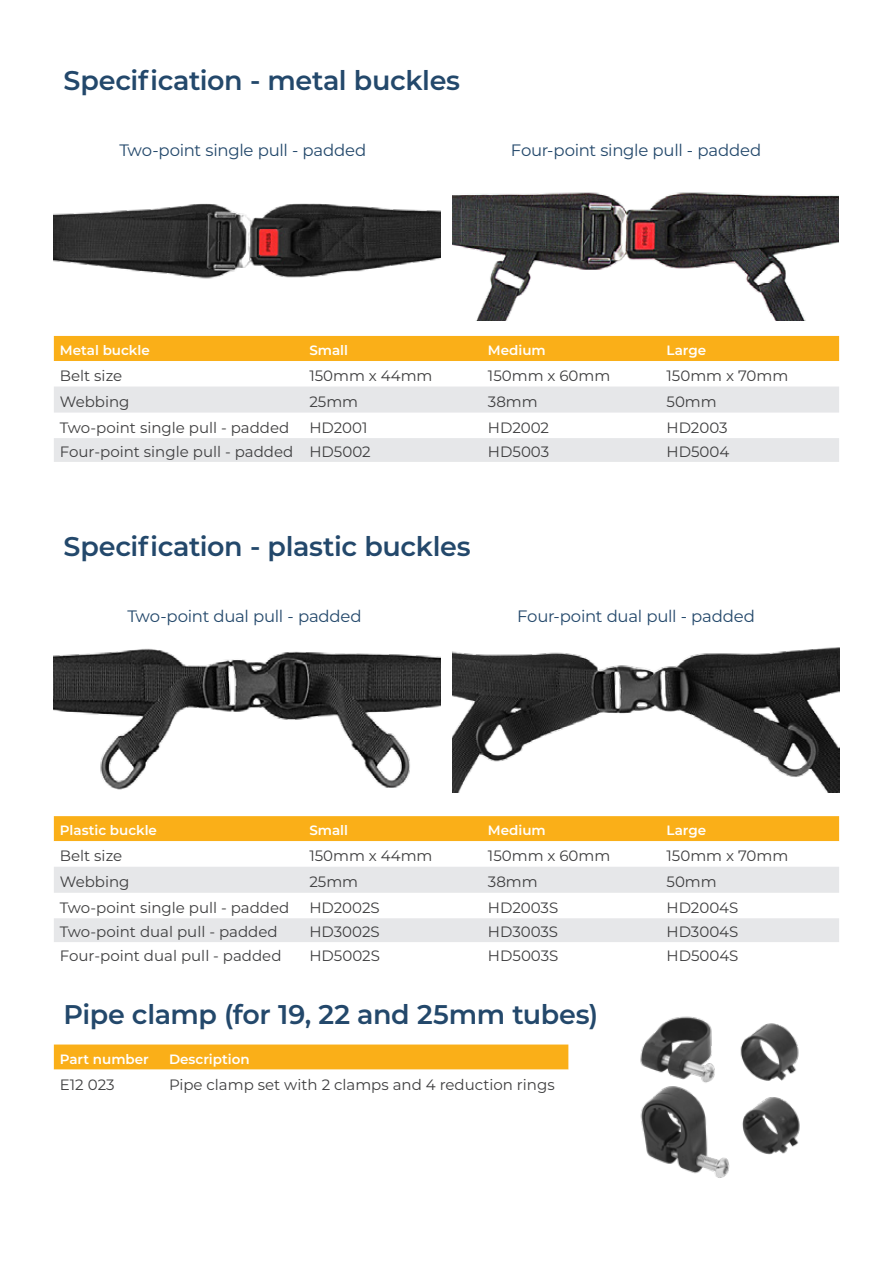
<style>
.page{position:relative;width:893px;height:1263px;background:#fff}
.page>*{position:absolute;margin:0;border:0;box-sizing:border-box;transform-origin:0 0}
.t1{font:600 27px "Montserrat";letter-spacing:-.015em;color:#23486b}
.t2{font:16.5px "Montserrat";letter-spacing:-.015em;color:#23486b}
.t3{font:15px "Montserrat";color:#3e3e3f}
.t4{font:600 13.5px "Montserrat";color:#fff}
</style>
<div class="page">
<img style="left:54px;top:649px;width:387px;height:141px">
<img style="left:452px;top:647px;width:387px;height:145px">
<img style="left:54px;top:203px;width:387px;height:76px">
<img style="left:452px;top:192px;width:387px;height:129px">
<div style="left:54px;top:336px;width:785px;height:25px;background:#faaf18"></div>
<svg style="left:54px;top:386px;width:785px;height:76px;fill:#e6e7e9"></svg>
<div style="left:54px;top:816px;width:785px;height:25px;background:#faaf18"></div>
<svg style="left:54px;top:841px;width:785px;height:1px"></svg>
<svg style="left:54px;top:867px;width:785px;height:75px;fill:#e6e7e9"></svg>
<svg style="left:54px;top:1044px;width:514px;height:26px;background:#fab222"></svg>
<img style="left:640px;top:1016px;width:160px;height:162px">
<p class="t1" style="left:64px;top:61px;width:398px">Specification - metal buckles</p>
<p class="t2" style="left:119px;top:139px;width:248px">Two-point single pull - padded</p>
<p class="t2" style="left:511px;top:139px;width:252px">Four-point single pull - padded</p>
<p class="t4" style="left:60px;top:341px;width:91px">Metal buckle</p>
<p class="t4" style="left:309px;top:341px;width:40px">Small</p>
<p class="t4" style="left:488px;top:341px;width:59px">Medium</p>
<p class="t4" style="left:666px;top:341px;width:41px">Large</p>
<p class="t3" style="left:60px;top:365px;width:64px">Belt size</p>
<p class="t3" style="left:309px;top:365px;width:125px">150mm x 44mm</p>
<p class="t3" style="left:488px;top:365px;width:124px">150mm x 60mm</p>
<p class="t3" style="left:666px;top:365px;width:123px">150mm x 70mm</p>
<p class="t3" style="left:60px;top:391px;width:71px">Webbing</p>
<p class="t3" style="left:309px;top:391px;width:50px">25mm</p>
<p class="t3" style="left:488px;top:391px;width:51px">38mm</p>
<p class="t3" style="left:666px;top:391px;width:52px">50mm</p>
<p class="t3" style="left:60px;top:417px;width:231px">Two-point single pull - padded</p>
<p class="t3" style="left:309px;top:417px;width:60px">HD2001</p>
<p class="t3" style="left:488px;top:417px;width:63px">HD2002</p>
<p class="t3" style="left:666px;top:417px;width:63px">HD2003</p>
<p class="t3" style="left:60px;top:442px;width:235px">Four-point single pull - padded</p>
<p class="t3" style="left:309px;top:442px;width:63px">HD5002</p>
<p class="t3" style="left:488px;top:442px;width:63px">HD5003</p>
<p class="t3" style="left:666px;top:442px;width:64px">HD5004</p>
<p class="t1" style="left:64px;top:527px;width:409px">Specification - plastic buckles</p>
<p class="t2" style="left:127px;top:605px;width:236px">Two-point dual pull - padded</p>
<p class="t2" style="left:517px;top:605px;width:239px">Four-point dual pull - padded</p>
<p class="t4" style="left:60px;top:821px;width:99px">Plastic buckle</p>
<p class="t4" style="left:309px;top:821px;width:40px">Small</p>
<p class="t4" style="left:488px;top:821px;width:59px">Medium</p>
<p class="t4" style="left:666px;top:821px;width:41px">Large</p>
<p class="t3" style="left:60px;top:845px;width:64px">Belt size</p>
<p class="t3" style="left:309px;top:845px;width:125px">150mm x 44mm</p>
<p class="t3" style="left:488px;top:845px;width:124px">150mm x 60mm</p>
<p class="t3" style="left:666px;top:845px;width:123px">150mm x 70mm</p>
<p class="t3" style="left:60px;top:871px;width:71px">Webbing</p>
<p class="t3" style="left:309px;top:871px;width:50px">25mm</p>
<p class="t3" style="left:488px;top:871px;width:51px">38mm</p>
<p class="t3" style="left:666px;top:871px;width:52px">50mm</p>
<p class="t3" style="left:60px;top:897px;width:231px">Two-point single pull - padded</p>
<p class="t3" style="left:309px;top:897px;width:72px">HD2002S</p>
<p class="t3" style="left:488px;top:897px;width:72px">HD2003S</p>
<p class="t3" style="left:666px;top:897px;width:73px">HD2004S</p>
<p class="t3" style="left:60px;top:922px;width:219px">Two-point dual pull - padded</p>
<p class="t3" style="left:309px;top:922px;width:72px">HD3002S</p>
<p class="t3" style="left:488px;top:922px;width:72px">HD3003S</p>
<p class="t3" style="left:666px;top:922px;width:73px">HD3004S</p>
<p class="t3" style="left:60px;top:946px;width:223px">Four-point dual pull - padded</p>
<p class="t3" style="left:309px;top:946px;width:72px">HD5002S</p>
<p class="t3" style="left:488px;top:946px;width:72px">HD5003S</p>
<p class="t3" style="left:666px;top:946px;width:73px">HD5004S</p>
<p class="t1" style="left:64px;top:995px;width:536px">Pipe clamp (for 19, 22 and 25mm tubes)</p>
<p class="t4" style="left:60px;top:1049px;width:91px">Part number</p>
<p class="t4" style="left:169px;top:1049px;width:82px">Description</p>
<p class="t3" style="left:60px;top:1074px;width:56px">E12 023</p>
<p class="t3" style="left:169px;top:1074px;width:387px">Pipe clamp set with 2 clamps and 4 reduction rings</p>
</div>
